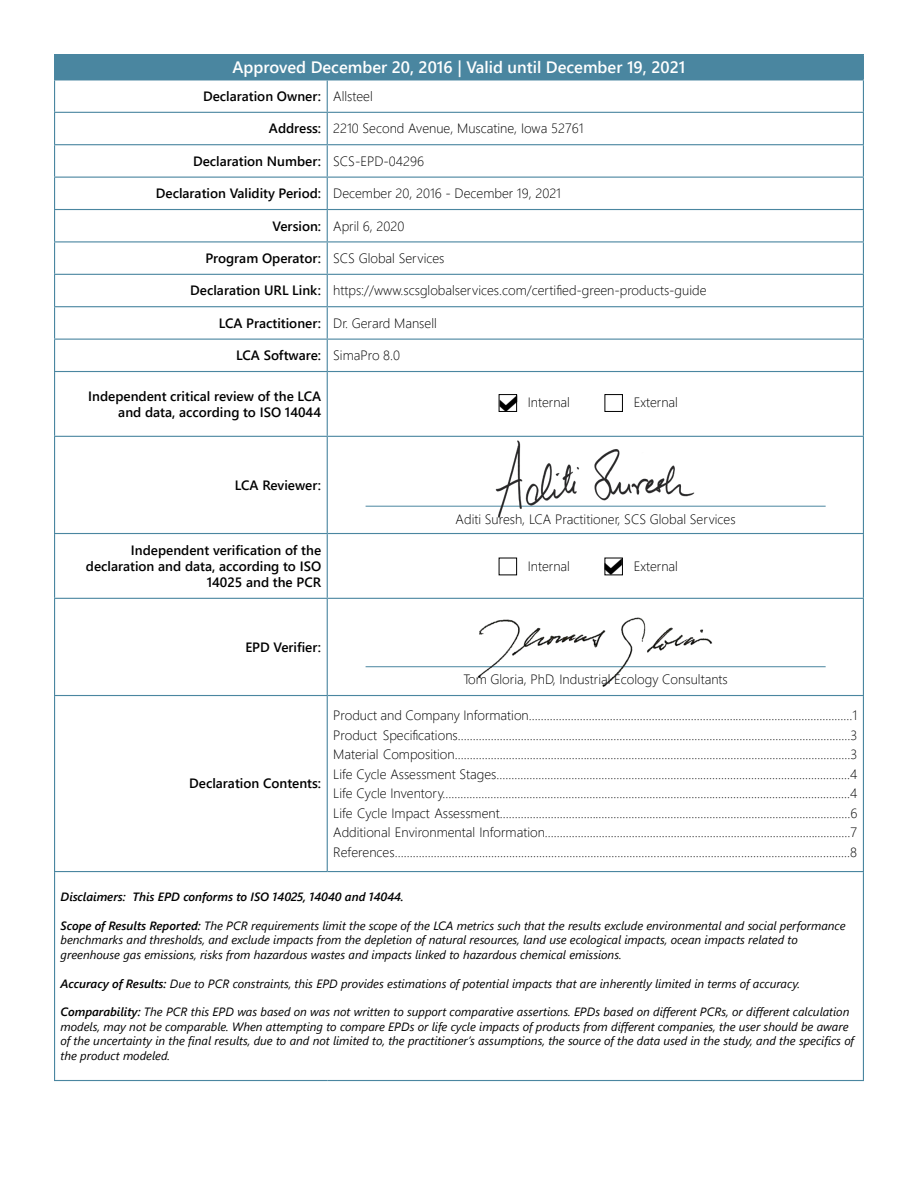
<style>
.page{position:relative;width:918px;height:1188px;background:#fff}
.page>*{position:absolute;margin:0;border:0;box-sizing:border-box;transform-origin:0 0}
.t1{font:600 16.5px "Segoe UI";color:#fff}
.t2{font:300 13.5px/19.5px "Segoe UI";color:#000;text-align:justify}
.t3{font:600 13.5px/16.2px "Segoe UI";color:#000;text-align:right}
.t4{font:italic 12px/14.4px "Segoe UI";color:#000}
.t5{font:italic 600 12px "Segoe UI";color:#000}
.s1{font-weight:300}
.s2{font-weight:600}
</style>
<div class="page">
<div style="left:55px;top:55px;width:808px;height:25px;background:#4a86a0"></div>
<hr style="left:54px;top:54px;width:273px;height:1px;background:#4a86a0">
<svg style="left:54px;top:55px;width:1px;height:24px"></svg>
<hr style="left:327px;top:54px;width:537px;height:1px;background:#4a86a0">
<svg style="left:863px;top:55px;width:1px;height:24px"></svg>
<hr style="left:54px;top:79px;width:273px;height:1px;background:#4a86a0">
<hr style="left:54px;top:80px;width:1px;height:32px;background:#4a86a0">
<hr style="left:327px;top:79px;width:537px;height:1px;background:#4a86a0">
<hr style="left:327px;top:80px;width:1px;height:32px;background:#4a86a0">
<hr style="left:863px;top:80px;width:1px;height:32px;background:#4a86a0">
<hr style="left:54px;top:112px;width:273px;height:1px;background:#4a86a0">
<hr style="left:54px;top:113px;width:1px;height:31px;background:#4a86a0">
<hr style="left:327px;top:112px;width:537px;height:1px;background:#4a86a0">
<hr style="left:327px;top:113px;width:1px;height:31px;background:#4a86a0">
<hr style="left:863px;top:113px;width:1px;height:31px;background:#4a86a0">
<hr style="left:54px;top:144px;width:273px;height:1px;background:#4a86a0">
<hr style="left:54px;top:145px;width:1px;height:32px;background:#4a86a0">
<hr style="left:327px;top:144px;width:537px;height:1px;background:#4a86a0">
<hr style="left:327px;top:145px;width:1px;height:32px;background:#4a86a0">
<hr style="left:863px;top:145px;width:1px;height:32px;background:#4a86a0">
<hr style="left:54px;top:177px;width:273px;height:1px;background:#4a86a0">
<hr style="left:54px;top:178px;width:1px;height:31px;background:#4a86a0">
<hr style="left:327px;top:177px;width:537px;height:1px;background:#4a86a0">
<hr style="left:327px;top:178px;width:1px;height:31px;background:#4a86a0">
<hr style="left:863px;top:178px;width:1px;height:31px;background:#4a86a0">
<hr style="left:54px;top:209px;width:273px;height:1px;background:#4a86a0">
<hr style="left:54px;top:210px;width:1px;height:31px;background:#4a86a0">
<hr style="left:327px;top:209px;width:537px;height:1px;background:#4a86a0">
<hr style="left:327px;top:210px;width:1px;height:31px;background:#4a86a0">
<hr style="left:863px;top:210px;width:1px;height:31px;background:#4a86a0">
<hr style="left:54px;top:241px;width:273px;height:1px;background:#4a86a0">
<hr style="left:54px;top:242px;width:1px;height:32px;background:#4a86a0">
<hr style="left:327px;top:241px;width:537px;height:1px;background:#4a86a0">
<hr style="left:327px;top:242px;width:1px;height:32px;background:#4a86a0">
<hr style="left:863px;top:242px;width:1px;height:32px;background:#4a86a0">
<hr style="left:54px;top:274px;width:273px;height:1px;background:#4a86a0">
<hr style="left:54px;top:275px;width:1px;height:31px;background:#4a86a0">
<hr style="left:327px;top:274px;width:537px;height:1px;background:#4a86a0">
<hr style="left:327px;top:275px;width:1px;height:31px;background:#4a86a0">
<hr style="left:863px;top:275px;width:1px;height:31px;background:#4a86a0">
<hr style="left:54px;top:306px;width:273px;height:1px;background:#4a86a0">
<hr style="left:54px;top:307px;width:1px;height:32px;background:#4a86a0">
<hr style="left:327px;top:306px;width:537px;height:1px;background:#4a86a0">
<hr style="left:327px;top:307px;width:1px;height:32px;background:#4a86a0">
<hr style="left:863px;top:307px;width:1px;height:32px;background:#4a86a0">
<hr style="left:54px;top:339px;width:273px;height:1px;background:#4a86a0">
<hr style="left:54px;top:340px;width:1px;height:31px;background:#4a86a0">
<hr style="left:327px;top:339px;width:537px;height:1px;background:#4a86a0">
<hr style="left:327px;top:340px;width:1px;height:31px;background:#4a86a0">
<hr style="left:863px;top:340px;width:1px;height:31px;background:#4a86a0">
<hr style="left:54px;top:371px;width:273px;height:1px;background:#4a86a0">
<hr style="left:54px;top:372px;width:1px;height:64px;background:#4a86a0">
<hr style="left:327px;top:371px;width:537px;height:1px;background:#4a86a0">
<hr style="left:327px;top:372px;width:1px;height:64px;background:#4a86a0">
<hr style="left:863px;top:372px;width:1px;height:64px;background:#4a86a0">
<hr style="left:54px;top:436px;width:273px;height:1px;background:#4a86a0">
<hr style="left:54px;top:437px;width:1px;height:96px;background:#4a86a0">
<hr style="left:327px;top:436px;width:537px;height:1px;background:#4a86a0">
<hr style="left:327px;top:437px;width:1px;height:96px;background:#4a86a0">
<hr style="left:863px;top:437px;width:1px;height:96px;background:#4a86a0">
<hr style="left:54px;top:533px;width:273px;height:1px;background:#4a86a0">
<hr style="left:54px;top:534px;width:1px;height:64px;background:#4a86a0">
<hr style="left:327px;top:533px;width:537px;height:1px;background:#4a86a0">
<hr style="left:327px;top:534px;width:1px;height:64px;background:#4a86a0">
<hr style="left:863px;top:534px;width:1px;height:64px;background:#4a86a0">
<hr style="left:54px;top:598px;width:273px;height:1px;background:#4a86a0">
<hr style="left:54px;top:599px;width:1px;height:96px;background:#4a86a0">
<hr style="left:327px;top:598px;width:537px;height:1px;background:#4a86a0">
<hr style="left:327px;top:599px;width:1px;height:96px;background:#4a86a0">
<hr style="left:863px;top:599px;width:1px;height:96px;background:#4a86a0">
<hr style="left:54px;top:695px;width:273px;height:1px;background:#4a86a0">
<hr style="left:54px;top:696px;width:1px;height:175px;background:#4a86a0">
<hr style="left:327px;top:695px;width:537px;height:1px;background:#4a86a0">
<hr style="left:327px;top:696px;width:1px;height:175px;background:#4a86a0">
<hr style="left:863px;top:696px;width:1px;height:175px;background:#4a86a0">
<hr style="left:54px;top:871px;width:273px;height:1px;background:#4a86a0">
<hr style="left:54px;top:872px;width:1px;height:208px;background:#4a86a0">
<hr style="left:327px;top:871px;width:537px;height:1px;background:#4a86a0">
<hr style="left:863px;top:872px;width:1px;height:208px;background:#4a86a0">
<hr style="left:54px;top:1080px;width:273px;height:1px;background:#4a86a0">
<hr style="left:327px;top:1080px;width:537px;height:1px;background:#4a86a0">
<div style="left:499px;top:394px;width:18px;height:18px;border:1px solid #000"></div>
<div style="left:605px;top:394px;width:18px;height:18px;border:1px solid #000"></div>
<hr style="left:366px;top:506px;width:460px;height:1px;background:#4a86a0">
<div style="left:499px;top:558px;width:18px;height:17px;border:1px solid #000"></div>
<div style="left:605px;top:558px;width:18px;height:17px;border:1px solid #000"></div>
<hr style="left:366px;top:666px;width:460px;height:1px;background:#4a86a0">
<img style="left:450px;top:597px;width:287px;height:100px">
<img style="left:487px;top:435px;width:218px;height:83px">
<svg style="left:500px;top:394px;width:17px;height:17px"></svg>
<svg style="left:605px;top:558px;width:17px;height:17px"></svg>
<p class="t1" style="left:232px;top:52px;width:454px">Approved December 20, 2016 | Valid until December 19, 2021</p>
<p class="t3" style="left:203px;top:87px;width:171px">Declaration Owner: <span class="s1">Allsteel</span></p>
<p class="t2" style="left:269px;top:118px;width:316px"><span class="s2">Address:</span> 2210 Second Avenue, Muscatine, Iowa 52761</p>
<p class="t3" style="left:193px;top:152px;width:232px">Declaration Number: <span class="s1">SCS-EPD-04296</span></p>
<p class="t2" style="left:156px;top:182px;width:407px"><span class="s2">Declaration Validity Period:</span> December 20, 2016 - December 19, 2021</p>
<p class="t2" style="left:273px;top:215px;width:133px"><span class="s2">Version:</span> April 6, 2020</p>
<p class="t2" style="left:205px;top:247px;width:241px"><span class="s2">Program Operator:</span> SCS Global Services</p>
<p class="t2" style="left:190px;top:280px;width:518px"><span class="s2">Declaration URL Link:</span> https://www.scsglobalservices.com/certified-green-products-guide</p>
<p class="t3" style="left:219px;top:314px;width:220px">LCA Practitioner: <span class="s1">Dr. Gerard Mansell</span></p>
<p class="t3" style="left:236px;top:346px;width:165px">LCA Software: <span class="s1">SimaPro 8.0</span></p>
<p class="t3" style="left:88px;top:387px;width:234px">Independent critical review of the LCA and data, according to ISO 14044</p>
<p class="t2" style="left:528px;top:391px;width:44px">Internal</p>
<p class="t2" style="left:634px;top:391px;width:46px">External</p>
<p class="t3" style="left:235px;top:476px;width:88px">LCA Reviewer:</p>
<p class="t3" style="left:86px;top:541px;width:237px">Independent verification of the declaration and data, according to ISO<br>14025 and the PCR</p>
<p class="t3" style="left:245px;top:638px;width:77px">EPD Verifier:</p>
<p class="t2" style="left:456px;top:508px;width:281px">Aditi Suresh, LCA Practitioner, SCS Global Services</p>
<p class="t2" style="left:528px;top:555px;width:44px">Internal</p>
<p class="t2" style="left:634px;top:555px;width:46px">External</p>
<p class="t2" style="left:463px;top:669px;width:266px">Tom Gloria, PhD, Industrial Ecology Consultants</p>
<p class="t2" style="left:333px;top:704px;width:526px">Product and Company Information………………....………………………………..………………........................……1<br>Product Specifications………….…………………………..…………………………….…........................……….……………3<br>Material Composition………...…………..…………………………………………………..….......................…………………3<br>Life Cycle Assessment Stages…..…..….……………………………………………….........................………….…………4<br>Life Cycle Inventory……………………….……..…………………………………….......................….…………….……………4<br>Life Cycle Impact Assessment………….…….………………………………….………………........................……………6<br>Additional Environmental Information…………….………..…………………………………........................…………7<br>References………………………………………………………………………………….…………………........................…………8</p>
<p class="t5" style="left:61px;top:886px;width:345px">Disclaimers: This EPD conforms to ISO 14025, 14040 and 14044.</p>
<p class="t4" style="left:61px;top:917px;width:786px"><span class="s2">Scope of Results Reported:</span> The PCR requirements limit the scope of the LCA metrics such that the results exclude environmental and social performance benchmarks and thresholds, and exclude impacts from the depletion of natural resources, land use ecological impacts, ocean impacts related to greenhouse gas emissions, risks from hazardous wastes and impacts linked to hazardous chemical emissions.</p>
<p class="t4" style="left:61px;top:974px;width:741px"><span class="s2">Accuracy of Results:</span> Due to PCR constraints, this EPD provides estimations of potential impacts that are inherently limited in terms of accuracy.</p>
<p class="t4" style="left:61px;top:1003px;width:795px"><span class="s2">Comparability:</span> The PCR this EPD was based on was not written to support comparative assertions. EPDs based on different PCRs, or different calculation models, may not be comparable. When attempting to compare EPDs or life cycle impacts of products from different companies, the user should be aware of the uncertainty in the final results, due to and not limited to, the practitioner’s assumptions, the source of the data used in the study, and the specifics of the product modeled.</p>
<p class="t3" style="left:189px;top:774px;width:133px">Declaration Contents:</p>
</div>
